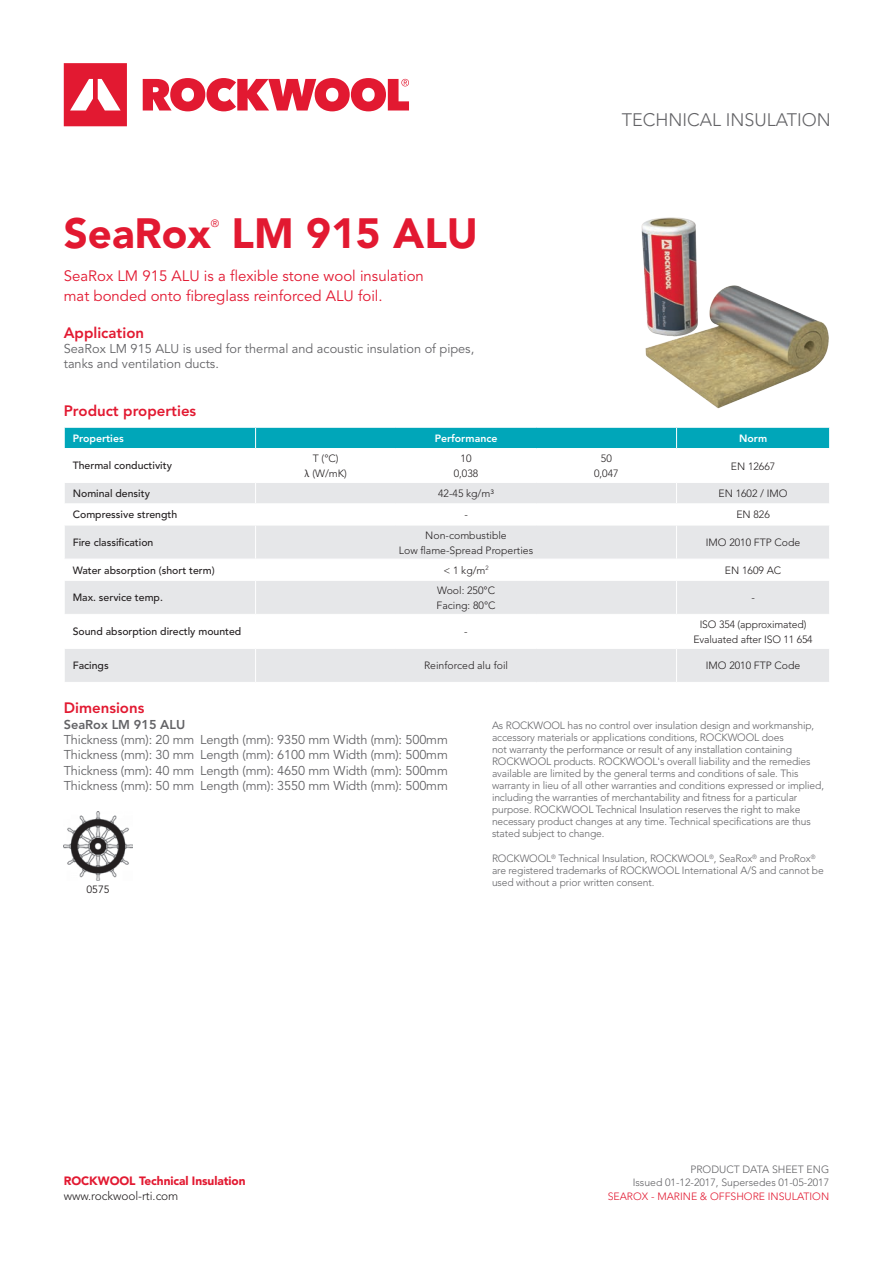
<style>
.page{position:relative;width:893px;height:1263px;background:#fff}
.page>*{position:absolute;margin:0;border:0;box-sizing:border-box;transform-origin:0 0}
.t1{font:900 42px "Avenir LT Std";color:#e21931}
.t2{font:300 18px "Avenir LT Std";color:#636366}
.t3{font:15px "Avenir LT Std";color:#e21931}
.t4{font:800 15px "Avenir LT Std";color:#e21931}
.t5{font:12.75px/15.3px "Avenir LT Std";letter-spacing:-.01em;color:#636366}
.t6{font:800 12.75px "Avenir LT Std";color:#636366}
.t7{font:900 12px "Avenir LT Std";letter-spacing:-.005em;color:#e21931}
.t8{font:300 12px "Avenir LT Std";letter-spacing:-.005em;color:#231f20}
.t9{font:300 10.5px/12px "Avenir LT Std";letter-spacing:-.01em;color:#636366}
.t10{font:300 10.5px "Avenir LT Std";color:#231f20}
.t11{font:500 10.5px "Avenir LT Std";color:#231f20}
.t12{font:300 10.5px "Avenir LT Std";color:#e21931}
.t13{font:800 10.5px "Avenir LT Std";color:#fff}
.Data_Tabel{font:10.5px "Avenir LT Std";color:#231f20}
.t14{font:10.5px "Avenir LT Std";color:#e21931}
.s1{font-family:"Minion Pro";font-weight:400}
</style>
<div class="page">
<svg style="left:64px;top:63px;width:63px;height:63px"></svg>
<svg style="left:143px;top:78px;width:266px;height:33px"></svg>
<svg style="left:65px;top:483px;width:764px;height:199px;fill:#e6e7e9"></svg>
<div style="left:64px;top:427px;width:766px;height:21px;background:#00a6b9"></div>
<hr style="left:64px;top:503px;width:192px;height:1px;background:#fff">
<hr style="left:256px;top:503px;width:140px;height:1px;background:#fff">
<svg style="left:255px;top:483px;width:1px;height:42px"></svg>
<hr style="left:396px;top:503px;width:140px;height:1px;background:#fff">
<hr style="left:536px;top:503px;width:141px;height:1px;background:#fff">
<hr style="left:677px;top:503px;width:153px;height:1px;background:#fff">
<svg style="left:676px;top:483px;width:1px;height:42px"></svg>
<hr style="left:64px;top:525px;width:192px;height:1px;background:#fff">
<hr style="left:256px;top:525px;width:140px;height:1px;background:#fff">
<hr style="left:255px;top:525px;width:1px;height:34px;background:#fff">
<hr style="left:396px;top:525px;width:140px;height:1px;background:#fff">
<hr style="left:536px;top:525px;width:141px;height:1px;background:#fff">
<hr style="left:677px;top:525px;width:153px;height:1px;background:#fff">
<hr style="left:676px;top:525px;width:1px;height:34px;background:#fff">
<hr style="left:64px;top:559px;width:192px;height:1px;background:#fff">
<hr style="left:256px;top:559px;width:140px;height:1px;background:#fff">
<svg style="left:255px;top:560px;width:1px;height:20px"></svg>
<hr style="left:396px;top:559px;width:140px;height:1px;background:#fff">
<hr style="left:536px;top:559px;width:141px;height:1px;background:#fff">
<hr style="left:677px;top:559px;width:153px;height:1px;background:#fff">
<svg style="left:676px;top:560px;width:1px;height:20px"></svg>
<hr style="left:64px;top:580px;width:192px;height:1px;background:#fff">
<hr style="left:256px;top:580px;width:140px;height:1px;background:#fff">
<hr style="left:255px;top:581px;width:1px;height:33px;background:#fff">
<hr style="left:396px;top:580px;width:140px;height:1px;background:#fff">
<hr style="left:536px;top:580px;width:141px;height:1px;background:#fff">
<hr style="left:677px;top:580px;width:153px;height:1px;background:#fff">
<hr style="left:676px;top:581px;width:1px;height:33px;background:#fff">
<hr style="left:64px;top:614px;width:192px;height:1px;background:#fff">
<hr style="left:256px;top:614px;width:140px;height:1px;background:#fff">
<hr style="left:255px;top:615px;width:1px;height:33px;background:#fff">
<hr style="left:396px;top:614px;width:140px;height:1px;background:#fff">
<hr style="left:536px;top:614px;width:141px;height:1px;background:#fff">
<hr style="left:677px;top:614px;width:153px;height:1px;background:#fff">
<hr style="left:676px;top:615px;width:1px;height:33px;background:#fff">
<hr style="left:64px;top:648px;width:192px;height:1px;background:#fff">
<hr style="left:256px;top:648px;width:140px;height:1px;background:#fff">
<hr style="left:255px;top:649px;width:1px;height:33px;background:#fff">
<hr style="left:396px;top:648px;width:140px;height:1px;background:#fff">
<hr style="left:536px;top:648px;width:141px;height:1px;background:#fff">
<hr style="left:677px;top:648px;width:153px;height:1px;background:#fff">
<hr style="left:676px;top:649px;width:1px;height:33px;background:#fff">
<img style="left:641px;top:217px;width:188px;height:192px">
<img style="left:64px;top:811px;width:69px;height:69px">
<p class="t1" style="left:64px;top:208px;width:148px">SeaRox</p>
<p class="t14" style="left:211px;top:217px;width:10px">®</p>
<p class="t1" style="left:232px;top:208px;width:248px">LM 915 ALU</p>
<p class="t3" style="left:64px;top:268px;width:362px">SeaRox LM 915 ALU is a flexible stone wool insulation</p>
<p class="t3" style="left:64px;top:287px;width:320px">mat bonded onto fibreglass reinforced ALU foil.</p>
<p class="t4" style="left:64px;top:324px;width:82px">Application</p>
<p class="t5" style="left:64px;top:341px;width:412px">SeaRox LM 915 ALU is used for thermal and acoustic insulation of pipes, tanks and ventilation ducts.</p>
<p class="t4" style="left:64px;top:402px;width:134px">Product properties</p>
<h2 class="t2" style="left:622px;top:110px;width:211px">TECHNICAL INSULATION</h2>
<p class="t13" style="left:73px;top:432px;width:52px">Properties</p>
<p class="t13" style="left:435px;top:432px;width:64px">Performance</p>
<p class="t13" style="left:739px;top:432px;width:30px">Norm</p>
<p class="t11" style="left:73px;top:460px;width:101px">Thermal conductivity</p>
<p class="t10" style="left:313px;top:452px;width:27px">T (°C)</p>
<p class="t10" style="left:304px;top:467px;width:44px"><span class="s1">λ</span> (W/mK)</p>
<p class="t10" style="left:461px;top:452px;width:12px">10</p>
<p class="t10" style="left:454px;top:467px;width:26px">0,038</p>
<p class="t10" style="left:601px;top:452px;width:12px">50</p>
<p class="t10" style="left:594px;top:467px;width:26px">0,047</p>
<p class="t10" style="left:731px;top:460px;width:46px">EN 12667</p>
<p class="t11" style="left:73px;top:487px;width:79px">Nominal density</p>
<p class="t10" style="left:438px;top:487px;width:57px">42-45 kg/m³</p>
<p class="t10" style="left:718px;top:487px;width:71px">EN 1602 / IMO</p>
<p class="t11" style="left:73px;top:509px;width:106px">Compressive strength</p>
<p class="t10" style="left:464px;top:509px;width:5px">-</p>
<p class="t10" style="left:736px;top:509px;width:35px">EN 826</p>
<p class="t11" style="left:73px;top:536px;width:82px">Fire classification</p>
<p class="t10" style="left:425px;top:529px;width:83px">Non-combustible</p>
<p class="t10" style="left:399px;top:544px;width:136px">Low flame-Spread Properties</p>
<p class="t10" style="left:706px;top:536px;width:96px">IMO 2010 FTP Code</p>
<p class="t11" style="left:73px;top:564px;width:143px">Water absorption (short term)</p>
<p class="t10" style="left:443px;top:564px;width:47px">&lt; 1 kg/m<sup>2</sup></p>
<p class="t10" style="left:725px;top:564px;width:58px">EN 1609 AC</p>
<p class="t11" style="left:73px;top:592px;width:92px">Max. service temp.</p>
<p class="t10" style="left:437px;top:584px;width:60px">Wool: 250°C</p>
<p class="t10" style="left:436px;top:599px;width:61px">Facing: 80°C</p>
<p class="t10" style="left:751px;top:591px;width:5px">-</p>
<p class="t11" style="left:73px;top:626px;width:170px">Sound absorption directly mounted</p>
<p class="t10" style="left:464px;top:625px;width:5px">-</p>
<p class="t10" style="left:700px;top:618px;width:108px">ISO 354 (approximated)</p>
<p class="t10" style="left:693px;top:633px;width:121px">Evaluated after ISO 11 654</p>
<p class="t11" style="left:73px;top:660px;width:37px">Facings</p>
<p class="t10" style="left:424px;top:659px;width:86px">Reinforced alu foil</p>
<p class="t10" style="left:706px;top:659px;width:96px">IMO 2010 FTP Code</p>
<p class="t4" style="left:64px;top:699px;width:82px">Dimensions</p>
<p class="t6" style="left:64px;top:717px;width:123px">SeaRox LM 915 ALU</p>
<p class="t5" style="left:64px;top:732px;width:386px">Thickness (mm): 20 mm Length (mm): 9350 mm Width (mm): 500mm</p>
<p class="t5" style="left:64px;top:748px;width:386px">Thickness (mm): 30 mm Length (mm): 6100 mm Width (mm): 500mm</p>
<p class="t5" style="left:64px;top:763px;width:386px">Thickness (mm): 40 mm Length (mm): 4650 mm Width (mm): 500mm</p>
<p class="t5" style="left:64px;top:778px;width:386px">Thickness (mm): 50 mm Length (mm): 3550 mm Width (mm): 500mm</p>
<p class="Data_Tabel" style="left:86px;top:883px;width:25px">0575</p>
<p class="t9" style="left:492px;top:719px;width:334px">As ROCKWOOL has no control over insulation design and workmanship, accessory materials or applications conditions, ROCKWOOL does<br>not warranty the performance or result of any installation containing ROCKWOOL products. ROCKWOOL's overall liability and the remedies available are limited by the general terms and conditions of sale. This warranty in lieu of all other warranties and conditions expressed or implied, including the warranties of merchantability and fitness for a particular purpose. ROCKWOOL Technical Insulation reserves the right to make necessary product changes at any time. Technical specifications are thus stated subject to change.</p>
<p class="t9" style="left:492px;top:852px;width:333px">ROCKWOOL<sup>®</sup> Technical Insulation, ROCKWOOL<sup>®</sup>, SeaRox<sup>®</sup> and ProRox<sup>® </sup>are registered trademarks of ROCKWOOL International A/S and cannot be used without a prior written consent.</p>
<p class="t7" style="left:64px;top:1173px;width:183px">ROCKWOOL Technical Insulation</p>
<p class="t8" style="left:64px;top:1189px;width:116px">www.rockwool-rti.com</p>
<p class="t9" style="left:690px;top:1163px;width:140px">PRODUCT DATA SHEET ENG</p>
<p class="t9" style="left:633px;top:1177px;width:198px">Issued 01-12-2017, Supersedes 01-05-2017</p>
<p class="t12" style="left:608px;top:1190px;width:223px">SEAROX - MARINE &amp; OFFSHORE INSULATION</p>
</div>
